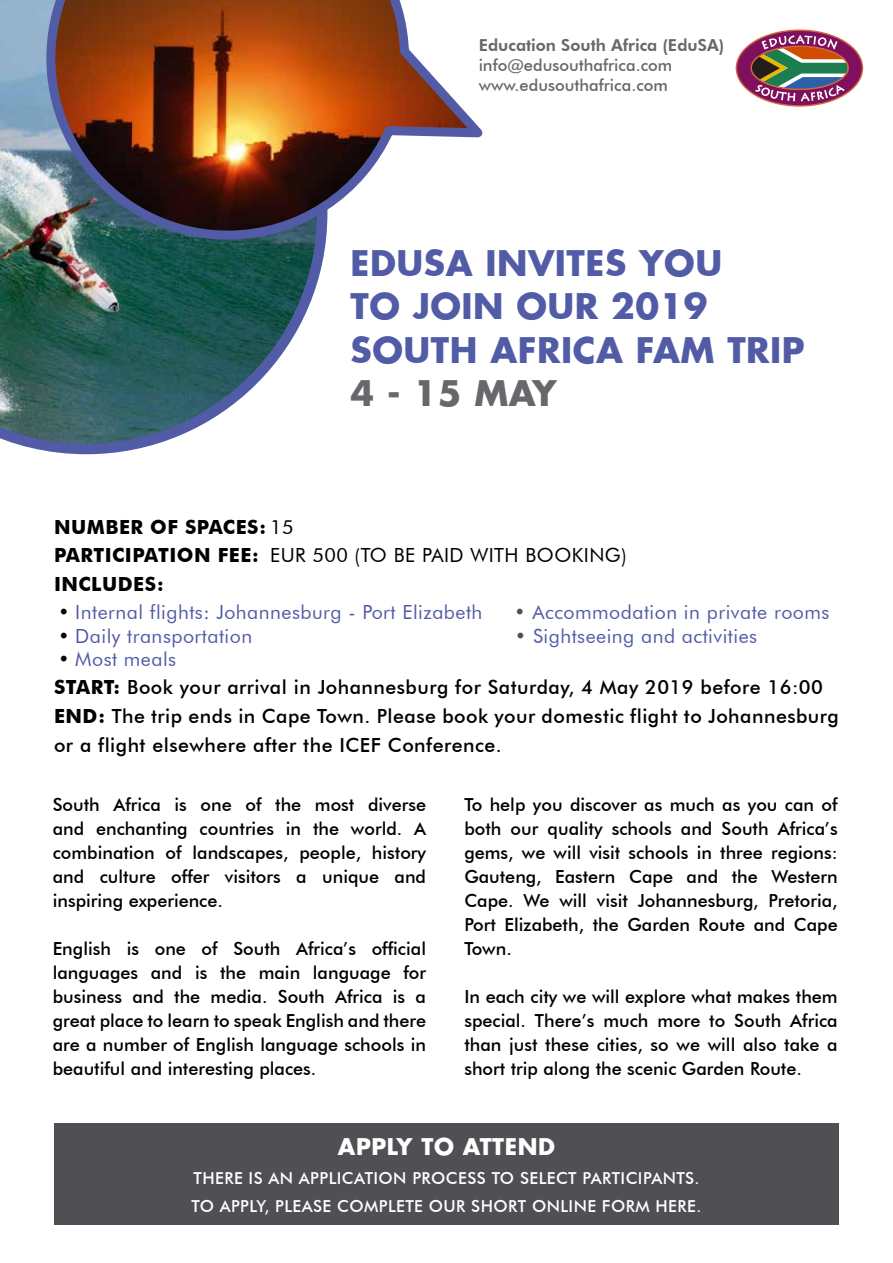
<style>
.page{position:relative;width:893px;height:1263px;background:#fff}
.page>*{position:absolute;margin:0;border:0;box-sizing:border-box;transform-origin:0 0}
.t1{font:700 34.5px/43.5px "Futura";letter-spacing:.015em;color:#525ba6}
.t2{font:700 34.5px "Futura";color:#68676c}
.t3{font:700 22.5px "Futura";letter-spacing:.025em;color:#fff}
.t4{font:500 19.5px/28.5px "Futura BT";letter-spacing:.025em;color:#000}
.t5{font:19.5px "Futura BT";letter-spacing:.025em;color:#525ba6}
.t6{font:700 19.5px/28.5px "Futura BT";letter-spacing:.025em;color:#000}
.t7{font:500 18px/24px "Futura BT";color:#000;text-align:justify}
.t8{font:500 16.5px/28.5px "Futura BT";letter-spacing:.025em;color:#fff}
.t9{font:500 16.5px/19.8px "Futura BT";color:#68676c}
.t10{font:800 16.5px "Futura BT";color:#68676c}
.s1{font-weight:400}
.s2{font-weight:500;color:#000}
.s3{color:#504f53}
.s4{font-weight:400;color:#525ba6}
.s5{font-weight:700}
</style>
<div class="page">
<svg style="left:0;top:0;width:326px;height:455px"></svg>
<img style="left:42px;top:0;width:441px;height:244px">
<svg style="left:736px;top:30px;width:127px;height:77px"></svg>
<div style="left:54px;top:1123px;width:785px;height:102px;background:#504f53"></div>
<p class="t10" style="left:479px;top:35px;width:247px">Education South Africa (EduSA)</p>
<p class="t9" style="left:479px;top:55px;width:195px">info@edusouthafrica.com www.edusouthafrica.com</p>
<h1 class="t1" style="left:351px;top:240px;width:456px">EDUSA INVITES YOU<br>TO JOIN OUR 2019<br>SOUTH AFRICA FAM TRIP</h1>
<h1 class="t2" style="left:351px;top:369px;width:208px">4 - 15 MAY</h1>
<p class="t6" style="left:54px;top:512px;width:574px">NUMBER OF SPACES: <span class="s1">15<br></span>PARTICIPATION FEE: <span class="s1">EUR 500 (TO BE PAID WITH BOOKING)<br></span>INCLUDES:</p>
<p class="t5" style="left:58px;top:600px;width:426px"><span class="s2">•</span> Internal flights: Johannesburg - Port Elizabeth</p>
<p class="t5" style="left:514px;top:600px;width:317px"><span class="s3">•</span> Accommodation in private rooms</p>
<p class="t5" style="left:58px;top:624px;width:196px"><span class="s2">•</span> Daily transportation</p>
<p class="t5" style="left:515px;top:624px;width:244px"><span class="s3">•</span> Sightseeing and activities</p>
<p class="t4" style="left:54px;top:645px;width:786px">• <span class="s4">Most meals<br></span><span class="s5">START:</span> Book your arrival in Johannesburg for Saturday, 4 May 2019 before 16:00<br><span class="s5">END:</span> The trip ends in Cape Town. Please book your domestic flight to Johannesburg or a flight elsewhere after the ICEF Conference.</p>
<p class="t7" style="left:53px;top:792px;width:375px">South Africa is one of the most diverse and enchanting countries in the world. A combination of landscapes, people, history and culture offer visitors a unique and inspiring experience.</p>
<p class="t7" style="left:53px;top:936px;width:375px">English is one of South Africa’s official languages and is the main language for business and the media. South Africa is a great place to learn to speak English and there are a number of English language schools in beautiful and interesting places.</p>
<p class="t7" style="left:464px;top:792px;width:375px">To help you discover as much as you can of both our quality schools and South Africa’s gems, we will visit schools in three regions:<br>Gauteng, Eastern Cape and the Western Cape. We will visit Johannesburg, Pretoria, Port Elizabeth, the Garden Route and Cape Town.</p>
<p class="t7" style="left:464px;top:984px;width:375px">In each city we will explore what makes them special. There’s much more to South Africa than just these cities, so we will also take a short trip along the scenic Garden Route.</p>
<p class="t3" style="left:338px;top:1131px;width:219px">APPLY TO ATTEND</p>
<p class="t8" style="left:191px;top:1163px;width:511px">THERE IS AN APPLICATION PROCESS TO SELECT PARTICIPANTS.<br>TO APPLY, PLEASE COMPLETE OUR SHORT ONLINE FORM HERE.</p>
</div>
